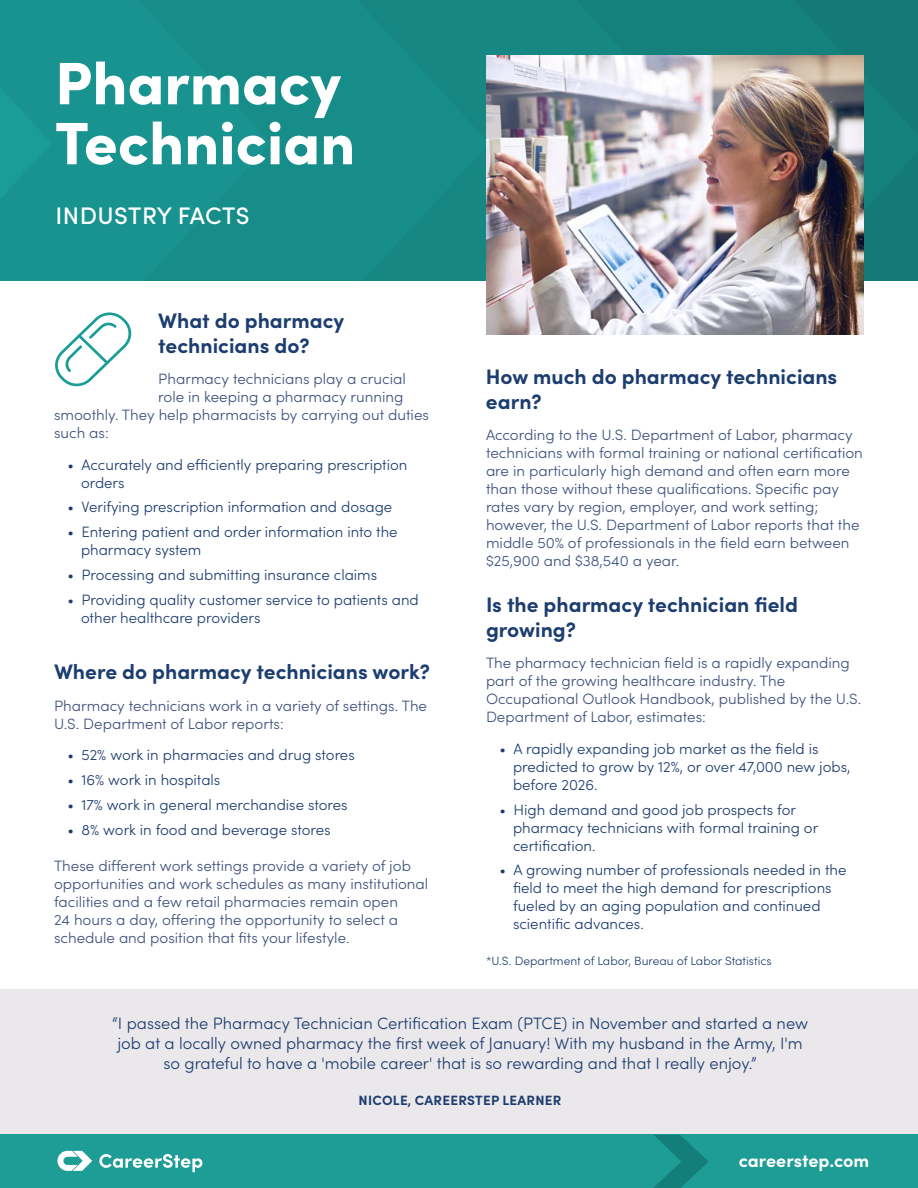
<style>
.page{position:relative;width:918px;height:1188px;background:#fff}
.page>*{position:absolute;margin:0;border:0;box-sizing:border-box;transform-origin:0 0}
.t1{font:900 60px/60px "Sofia Pro";color:#fff}
.t2{font:500 24px "Sofia Pro";letter-spacing:.02em;color:#fff}
.t3{font:700 21px/25.2px "Sofia Pro";color:#1c3d6f}
.t4{font:700 18px "Sofia Pro";letter-spacing:-.005em;color:#fff}
.t5{font:300 16.5px/19.8px "Sofia Pro";color:#1c3c6e;text-align:center}
.t6{font:300 15px/18px "Sofia Pro";color:#3d4f7c}
.t7{font:300 15px/18px "Sofia Pro";color:#1c3c6e}
.t8{font:700 13.5px "Sofia Pro";letter-spacing:.02em;color:#1c3c6e}
.t9{font:300 12px "Sofia Pro";color:#1c3c6e}
</style>
<div class="page">
<div style="left:0;top:989px;width:918px;height:145px;background:#eae8eb"></div>
<div style="left:0;top:0;width:918px;height:281px;background:linear-gradient(to right,#199692,#147b77)"></div>
<img style="left:486px;top:55px;width:378px;height:280px">
<svg style="left:55px;top:312px;width:76px;height:74px"></svg>
<div style="left:0;top:1135px;width:918px;height:53px;background:#1e9c96"></div>
<svg style="left:654px;top:1135px;width:55px;height:53px"></svg>
<svg style="left:57px;top:1151px;width:35px;height:20px"></svg>
<svg style="left:99px;top:1154px;width:103px;height:18px"></svg>
<h1 class="t1" style="left:55px;top:48px;width:302px">Pharmacy<br>Technician</h1>
<h2 class="t2" style="left:55px;top:198px;width:196px">INDUSTRY FACTS</h2>
<h3 class="t3" style="left:158px;top:306px;width:188px">What do pharmacy technicians do?</h3>
<p class="t6" style="left:158px;top:369px;width:249px">Pharmacy technicians play a crucial</p>
<p class="t6" style="left:158px;top:387px;width:247px">role in keeping a pharmacy running</p>
<p class="t6" style="left:54px;top:405px;width:377px">smoothly. They help pharmacists by carrying out duties</p>
<p class="t6" style="left:54px;top:423px;width:56px">such as:</p>
<p class="t7" style="left:81px;top:455px;width:328px;text-indent:-14px">• Accurately and efficiently preparing prescription orders</p>
<p class="t7" style="left:68px;top:497px;width:326px">• Verifying prescription information and dosage</p>
<p class="t7" style="left:81px;top:522px;width:318px;text-indent:-14px">• Entering patient and order information into the pharmacy system</p>
<p class="t7" style="left:68px;top:565px;width:311px">• Processing and submitting insurance claims</p>
<p class="t7" style="left:81px;top:590px;width:339px;text-indent:-14px">• Providing quality customer service to patients and other healthcare providers</p>
<h3 class="t3" style="left:54px;top:658px;width:378px">Where do pharmacy technicians work?</h3>
<p class="t6" style="left:54px;top:696px;width:375px">Pharmacy technicians work in a variety of settings. The<br>U.S. Department of Labor reports:</p>
<p class="t7" style="left:68px;top:745px;width:289px">• 52% work in pharmacies and drug stores</p>
<p class="t7" style="left:68px;top:770px;width:154px">• 16% work in hospitals</p>
<p class="t7" style="left:68px;top:795px;width:282px">• 17% work in general merchandise stores</p>
<p class="t7" style="left:68px;top:820px;width:265px">• 8% work in food and beverage stores</p>
<p class="t6" style="left:54px;top:856px;width:376px">These different work settings provide a variety of job opportunities and work schedules as many institutional facilities and a few retail pharmacies remain open<br>24 hours a day, offering the opportunity to select a schedule and position that fits your lifestyle.</p>
<h3 class="t3" style="left:486px;top:362px;width:353px">How much do pharmacy technicians earn?</h3>
<p class="t6" style="left:486px;top:425px;width:378px">According to the U.S. Department of Labor, pharmacy technicians with formal training or national certification are in particularly high demand and often earn more than those without these qualifications. Specific pay rates vary by region, employer, and work setting; however, the U.S. Department of Labor reports that the middle 50% of professionals in the field earn between $25,900 and $38,540 a year.</p>
<h3 class="t3" style="left:486px;top:590px;width:313px">Is the pharmacy technician field growing?</h3>
<p class="t6" style="left:486px;top:653px;width:377px">The pharmacy technician field is a rapidly expanding part of the growing healthcare industry. The Occupational Outlook Handbook, published by the U.S.<br>Department of Labor, estimates:</p>
<p class="t7" style="left:513px;top:739px;width:339px;text-indent:-14px">• A rapidly expanding job market as the field is predicted to grow by 12%, or over 47,000 new jobs, before 2026.</p>
<p class="t7" style="left:513px;top:800px;width:307px;text-indent:-14px">• High demand and good job prospects for pharmacy technicians with formal training or certification.</p>
<p class="t7" style="left:513px;top:860px;width:335px;text-indent:-14px">• A growing number of professionals needed in the field to meet the high demand for prescriptions fueled by an aging population and continued scientific advances.</p>
<p class="t9" style="left:486px;top:952px;width:287px">*U.S. Department of Labor, Bureau of Labor Statistics</p>
<p class="t5" style="left:112px;top:1013px;width:698px">“I passed the Pharmacy Technician Certification Exam (PTCE) in November and started a new job at a locally owned pharmacy the first week of January! With my husband in the Army, I'm so grateful to have a 'mobile career' that is so rewarding and that I really enjoy.”</p>
<p class="t8" style="left:359px;top:1090px;width:204px">NICOLE, CAREERSTEP LEARNER</p>
<p class="t4" style="left:739px;top:1147px;width:132px">careerstep.com</p>
</div>
